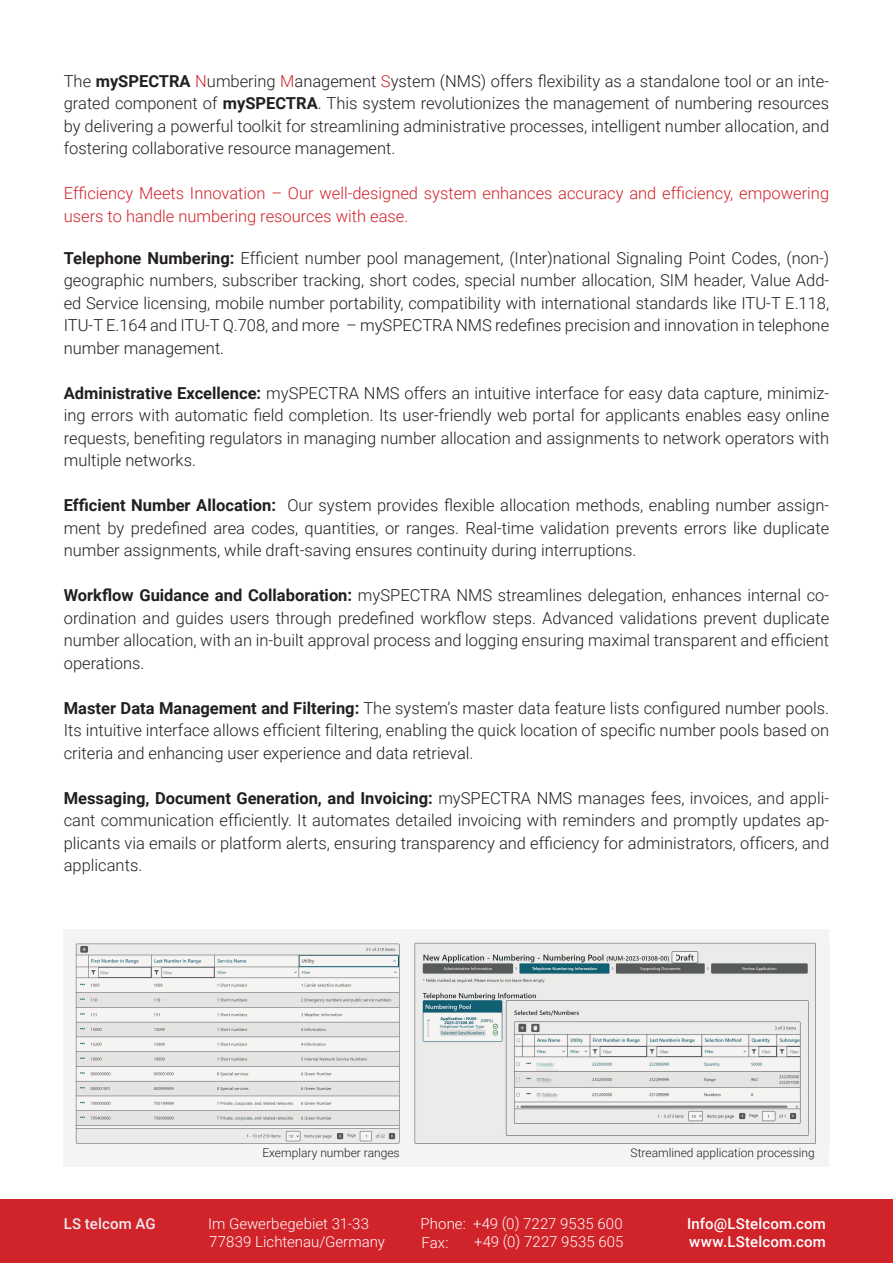
<style>
.page{position:relative;width:893px;height:1263px;background:#fff}
.page>*{position:absolute;margin:0;border:0;box-sizing:border-box;transform-origin:0 0}
.t1{font:300 16.5px/22.5px "Roboto";color:#231f20;text-align:justify}
.t2{font:300 16.5px/22.5px "Roboto";color:#d1232a}
.t3{font:300 15px "Roboto";letter-spacing:.005em;color:#fff}
.t4{font:500 15px "Roboto";letter-spacing:.01em;color:#fff}
.t5{font:500 15px "Roboto";letter-spacing:.01em;color:#ececee}
.t6{font:300 12px "Roboto";color:#231f20}
.s1{font-weight:700}
.s2{color:#d1232a}
</style>
<div class="page">
<div style="left:0;top:1199px;width:893px;height:64px;background:#d1232a"></div>
<div style="left:64px;top:929px;width:765px;height:237px;background:#f5f4f3"></div>
<img style="left:75px;top:940px;width:755px;height:206px">
<p class="t1" style="left:64px;top:69px;width:767px">The <span class="s1">mySPECTRA</span> <span class="s2">N</span>umbering <span class="s2">M</span>anagement <span class="s2">S</span>ystem (NMS) offers flexibility as a standalone tool or an inte&shy;grated component of <span class="s1">mySPECTRA</span>. This system revolutionizes the management of numbering resources by delivering a powerful toolkit for streamlining administrative processes, intelligent number allocation, and fostering collaborative resource management.</p>
<p class="t2" style="left:64px;top:182px;width:767px">Efficiency Meets Innovation – Our well-designed system enhances accuracy and efficiency, empowering users to handle numbering resources with ease.</p>
<p class="t1" style="left:64px;top:246px;width:767px"><span class="s1">Telephone Numbering:</span> Efficient number pool management, (Inter)national Signaling Point Codes, (non-) geographic numbers, subscriber tracking, short codes, special number allocation, SIM header, Value Add&shy;ed Service licensing, mobile number portability, compatibility with international standards like ITU-T E.118, ITU-T E.164 and ITU-T Q.708, and more – mySPECTRA NMS redefines precision and innovation in telephone number management.</p>
<p class="t1" style="left:64px;top:381px;width:767px"><span class="s1">Administrative Excellence:</span> mySPECTRA NMS offers an intuitive interface for easy data capture, minimiz&shy;ing errors with automatic field completion. Its user-friendly web portal for applicants enables easy online requests, benefiting regulators in managing number allocation and assignments to network operators with multiple networks.</p>
<p class="t1" style="left:64px;top:494px;width:767px"><span class="s1">Efficient Number Allocation:</span> Our system provides flexible allocation methods, enabling number assign&shy;ment by predefined area codes, quantities, or ranges. Real-time validation prevents errors like duplicate number assignments, while draft-saving ensures continuity during interruptions.</p>
<p class="t1" style="left:64px;top:584px;width:767px"><span class="s1">Workflow Guidance and Collaboration:</span> mySPECTRA NMS streamlines delegation, enhances internal co&shy;ordination and guides users through predefined workflow steps. Advanced validations prevent duplicate number allocation, with an in-built approval process and logging ensuring maximal transparent and efficient operations.</p>
<p class="t1" style="left:64px;top:696px;width:767px"><span class="s1">Master Data Management and Filtering:</span> The system’s master data feature lists configured number pools.<br>Its intuitive interface allows efficient filtering, enabling the quick location of specific number pools based on criteria and enhancing user experience and data retrieval.</p>
<p class="t1" style="left:64px;top:786px;width:767px"><span class="s1">Messaging, Document Generation, and Invoicing:</span> mySPECTRA NMS manages fees, invoices, and appli&shy;cant communication efficiently. It automates detailed invoicing with reminders and promptly updates ap&shy;plicants via emails or platform alerts, ensuring transparency and efficiency for administrators, officers, and applicants.</p>
<p class="t6" style="left:262px;top:1145px;width:139px">Exemplary number ranges</p>
<p class="t6" style="left:631px;top:1145px;width:186px">Streamlined application processing</p>
<p class="t5" style="left:64px;top:1213px;width:93px">LS telcom AG</p>
<p class="t3" style="left:208px;top:1213px;width:162px">Im Gewerbegebiet 31-33</p>
<p class="t3" style="left:421px;top:1213px;width:204px">Phone: +49 (0) 7227 9535 600</p>
<p class="t4" style="left:687px;top:1213px;width:140px">Info@LStelcom.com</p>
<p class="t3" style="left:209px;top:1231px;width:177px">77839 Lichtenau/Germany</p>
<p class="t3" style="left:421px;top:1232px;width:29px">Fax:</p>
<p class="t3" style="left:474px;top:1231px;width:151px">+49 (0) 7227 9535 605</p>
<p class="t4" style="left:689px;top:1231px;width:138px">www.LStelcom.com</p>
</div>
